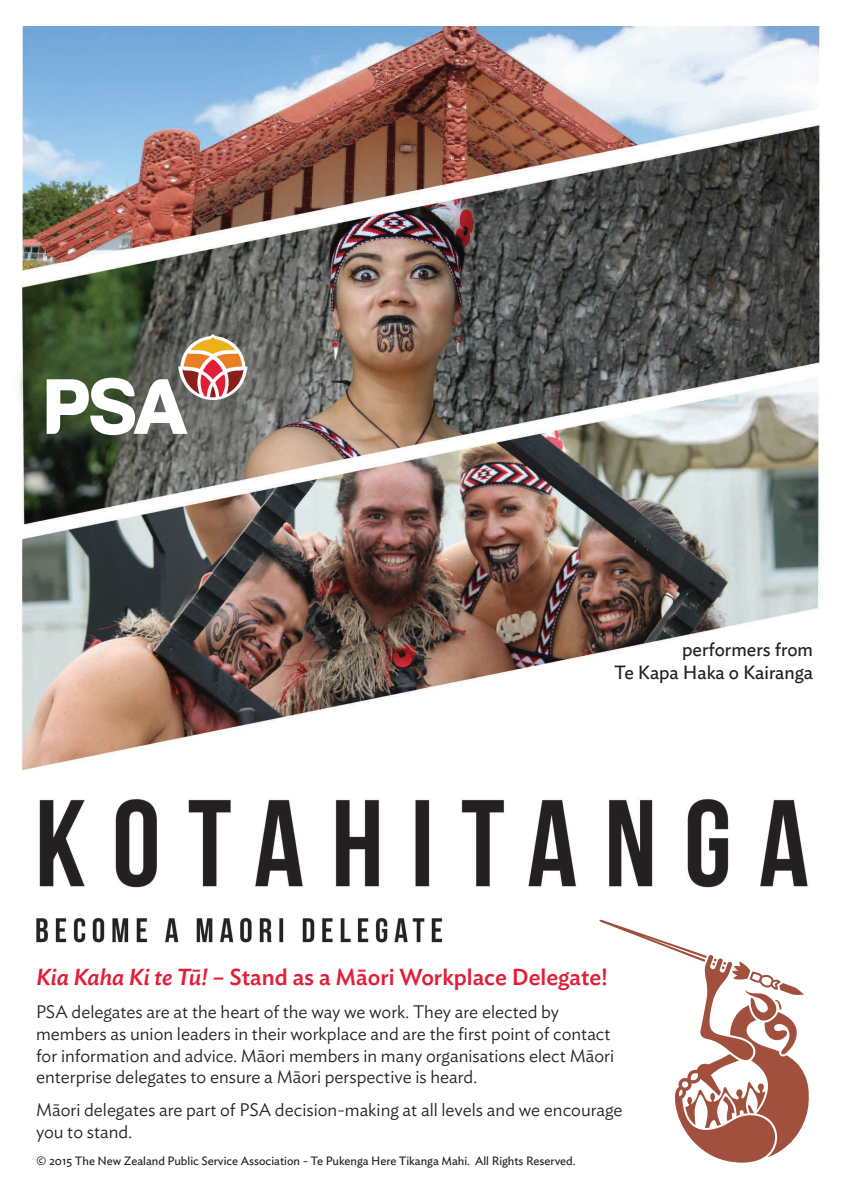
<style>
.page{position:relative;width:842px;height:1191px;background:#fff}
.page>*{position:absolute;margin:0;border:0;box-sizing:border-box;transform-origin:0 0}
.t1{font:500 23px "Ideal Sans";color:#e31d38}
.t2{font:19px/22.8px "Ideal Sans";color:#231f20;text-align:right}
.t3{font:300 18px/21.6px "Ideal Sans";color:#231f20}
.t4{font:12px "Ideal Sans";color:#231f20}
.s1{font-style:italic}
</style>
<div class="page">
<img style="left:19px;top:27px;width:801px;height:916px">
<svg style="left:47px;top:334px;width:200px;height:101px"></svg>
<svg style="left:599px;top:919px;width:211px;height:243px"></svg>
<p class="t2" style="left:614px;top:636px;width:201px">performers from<br>Te Kapa Haka o Kairanga</p>
<p class="t1" style="left:36px;top:959px;width:573px"><span class="s1">Kia Kaha Ki te Tū!</span> – Stand as a Māori Workplace Delegate!</p>
<p class="t3" style="left:36px;top:999px;width:580px">PSA delegates are at the heart of the way we work. They are elected by members as union leaders in their workplace and are the first point of contact for information and advice. Māori members in many organisations elect Māori enterprise delegates to ensure a Māori perspective is heard.</p>
<p class="t3" style="left:36px;top:1097px;width:588px">Māori delegates are part of PSA decision-making at all levels and we encourage you to stand.</p>
<p class="t4" style="left:36px;top:1151px;width:541px">© 2015 The New Zealand Public Service Association - Te Pukenga Here Tikanga Mahi. All Rights Reserved.</p>
</div>
